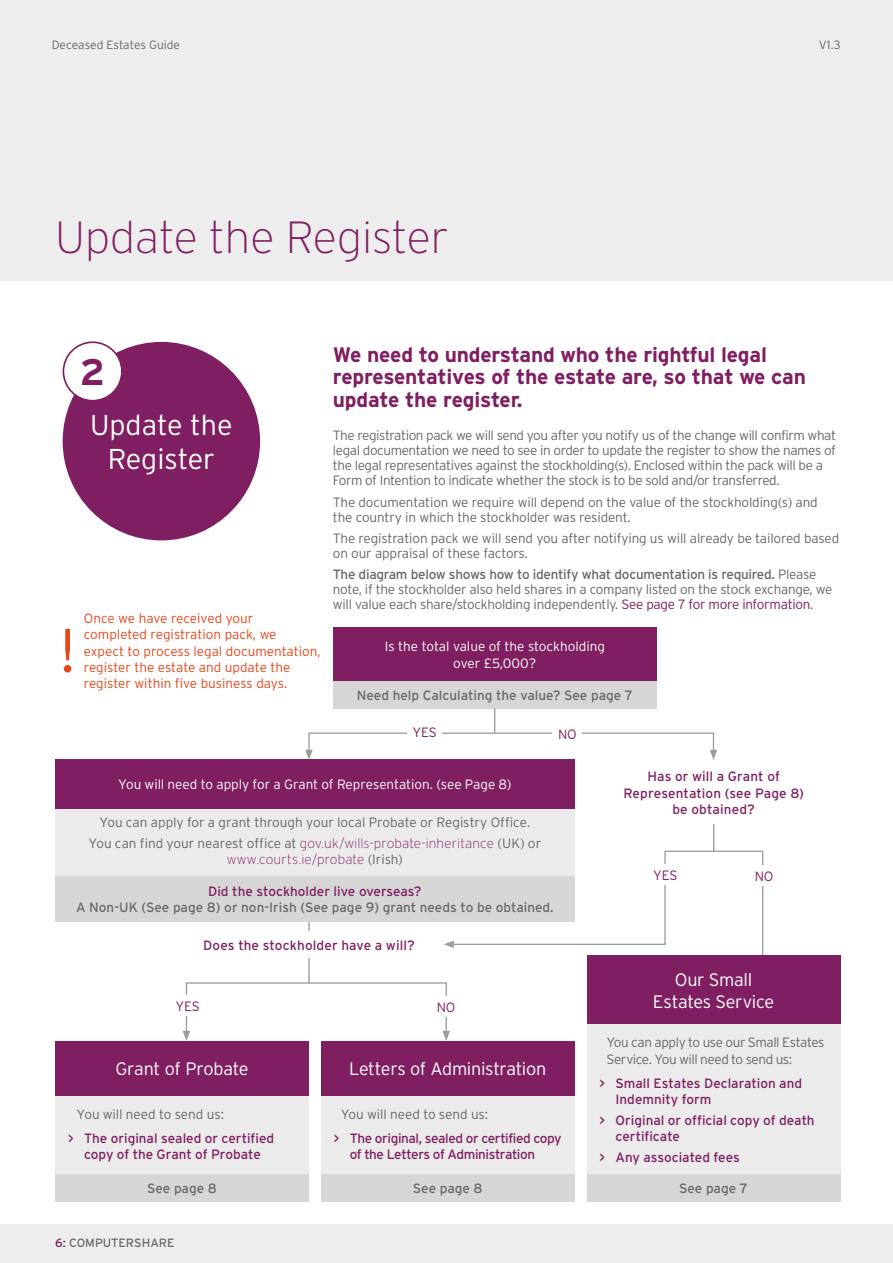
<style>
.page{position:relative;width:893px;height:1263px;background:#fff}
.page>*{position:absolute;margin:0;border:0;box-sizing:border-box;transform-origin:0 0}
.t1{font:300 61.5px "Interstate";color:#e5481d}
.t2{font:200 45px "Interstate";color:#7f1f61}
.t3{font:700 36.9px "Interstate";color:#7f1f61}
.t4{font:300 28.65px/34.3px "Interstate";color:#fff;text-align:center}
.t5{font:700 21px/22.5px "Interstate";letter-spacing:-.01em;color:#7f1f61}
.t6{font:300 18px/21.6px "Interstate";letter-spacing:-.015em;color:#fff;text-align:center}
.t7{font:300 13.5px/15px "Interstate";letter-spacing:-.025em;color:#686868}
.t8{font:13.5px/16.2px "Interstate";color:#7f1f61;text-align:center}
.t9{font:300 13.5px/20.4px "Interstate";color:#686868;text-align:center}
.t10{font:300 13.5px/16.2px "Interstate";color:#e5481d}
.t11{font:13.5px "Interstate";color:#686868}
.t12{font:300 13.5px/16.2px "Interstate";color:#fff;text-align:center}
.t13{font:13.5px/16.2px "Interstate";letter-spacing:-.03em;color:#7f1f61}
.t14{font:200 13.5px "Interstate";letter-spacing:.01em;color:#7f1f61}
.t15{font:300 13.5px "Interstate";letter-spacing:-.01em;color:#7f1f61}
.t16{font:300 12px "Interstate";color:#686868}
.t17{font:12px "Interstate";color:#686868}
.s1{font-weight:400}
.s2{color:#7f1f61}
.s3{font-weight:200;color:#7f1f61}
.s4{font-weight:300;color:#686868}
</style>
<div class="page">
<div style="left:0;top:1225px;width:893px;height:38px;background:#ededed"></div>
<div style="left:0;top:0;width:893px;height:281px;background:#ededed"></div>
<hr style="left:308px;top:913px;width:2px;height:70px;background:#9d9d9c">
<div style="left:174px;top:931px;width:270px;height:27px;background:#fff"></div>
<div style="left:186px;top:982px;width:261px;height:52px;border:1px solid #9d9d9c"></div>
<svg style="left:183px;top:1031px;width:7px;height:10px"></svg>
<svg style="left:442px;top:1031px;width:8px;height:10px"></svg>
<div style="left:170px;top:995px;width:35px;height:21px;background:#fff"></div>
<div style="left:432px;top:996px;width:29px;height:21px;background:#fff"></div>
<div style="left:333px;top:627px;width:324px;height:54px;background:#7f1f61"></div>
<div style="left:55px;top:808px;width:519px;height:68px;background:#ebebeb"></div>
<div style="left:55px;top:759px;width:519px;height:49px;background:#7f1f61"></div>
<div style="left:333px;top:681px;width:324px;height:27px;background:#d6d6d6"></div>
<div style="left:55px;top:876px;width:519px;height:46px;background:#d6d6d6"></div>
<svg style="left:494px;top:708px;width:1px;height:24px"></svg>
<div style="left:308px;top:732px;width:406px;height:21px;border:1px solid #9d9d9c"></div>
<svg style="left:305px;top:750px;width:8px;height:10px"></svg>
<svg style="left:710px;top:750px;width:7px;height:10px"></svg>
<hr style="left:713px;top:808px;width:1px;height:43px;background:#9d9d9c">
<div style="left:407px;top:722px;width:35px;height:20px;background:#fff"></div>
<div style="left:553px;top:723px;width:29px;height:21px;background:#fff"></div>
<svg style="left:444px;top:850px;width:320px;height:140px"></svg>
<div style="left:648px;top:865px;width:35px;height:20px;background:#fff"></div>
<div style="left:749px;top:865px;width:30px;height:21px;background:#fff"></div>
<div style="left:55px;top:1095px;width:254px;height:79px;background:#ebebeb"></div>
<div style="left:55px;top:1041px;width:254px;height:54px;background:#7f1f61"></div>
<div style="left:55px;top:1174px;width:254px;height:27px;background:#d6d6d6"></div>
<div style="left:321px;top:1095px;width:253px;height:79px;background:#ebebeb"></div>
<div style="left:321px;top:1041px;width:253px;height:54px;background:#7f1f61"></div>
<div style="left:321px;top:1174px;width:253px;height:27px;background:#d6d6d6"></div>
<div style="left:587px;top:1024px;width:253px;height:150px;background:#ebebeb"></div>
<div style="left:587px;top:955px;width:253px;height:69px;background:#7f1f61"></div>
<div style="left:587px;top:1174px;width:253px;height:27px;background:#d6d6d6"></div>
<div style="left:63px;top:342px;width:197px;height:198px;background:#7f1f61;border-radius:50%"></div>
<div style="left:63px;top:342px;width:59px;height:59px;background:#fff;border-radius:50%"></div>
<div style="left:63px;top:341px;width:60px;height:60px;border:2px solid #7f1f61;border-radius:50%"></div>
<p class="t16" style="left:52px;top:38px;width:130px">Deceased Estates Guide</p>
<p class="t16" style="left:819px;top:38px;width:23px">V1.3</p>
<h2 class="t2" style="left:55px;top:213px;width:395px">Update the Register</h2>
<h3 class="t3" style="left:80px;top:351px;width:27px">2</h3>
<h3 class="t4" style="left:90px;top:407px;width:144px">Update the<br>Register</h3>
<h1 class="t1" style="left:60px;top:616px;width:18px">!</h1>
<p class="t10" style="left:84px;top:610px;width:238px">Once we have received your<br>completed registration pack, we<br>expect to process legal documentation, register the estate and update the register within five business days.</p>
<h3 class="t5" style="left:333px;top:343px;width:475px">We need to understand who the rightful legal representatives of the estate are, so that we can update the register.</h3>
<p class="t7" style="left:333px;top:428px;width:505px">The registration pack we will send you after you notify us of the change will confirm what legal documentation we need to see in order to update the register to show the names of the legal representatives against the stockholding(s). Enclosed within the pack will be a Form of Intention to indicate whether the stock is to be sold and/or transferred.</p>
<p class="t7" style="left:333px;top:494px;width:486px">The documentation we require will depend on the value of the stockholding(s) and the country in which the stockholder was resident.</p>
<p class="t7" style="left:333px;top:531px;width:508px">The registration pack we will send you after notifying us will already be tailored based on our appraisal of these factors.</p>
<p class="t7" style="left:333px;top:567px;width:501px"><span class="s1">The diagram below shows how to identify what documentation is required.</span> Please note, if the stockholder also held shares in a company listed on the stock exchange, we will value each share/stockholding independently. <span class="s2">See page 7 for more information</span>.</p>
<p class="t12" style="left:385px;top:638px;width:222px">Is the total value of the stockholding over £5,000?</p>
<p class="t11" style="left:357px;top:688px;width:278px">Need help Calculating the value? See page 7</p>
<p class="t15" style="left:412px;top:725px;width:26px">YES</p>
<p class="t15" style="left:558px;top:726px;width:20px">NO</p>
<p class="t12" style="left:118px;top:776px;width:395px">You will need to apply for a Grant of Representation. (see Page 8)</p>
<p class="t9" style="left:89px;top:812px;width:454px">You can apply for a grant through your local Probate or Registry Office.<br>You can find your nearest office at <span class="s3">gov.uk/wills-probate-inheritance</span> (UK) or</p>
<p class="t14" style="left:227px;top:852px;width:177px">www.courts.ie/probate <span class="s4">(Irish)</span></p>
<p class="t8" style="left:623px;top:768px;width:182px">Has or will a Grant of<br>Representation (see Page 8) be obtained?</p>
<p class="t15" style="left:653px;top:868px;width:26px">YES</p>
<p class="t15" style="left:755px;top:869px;width:20px">NO</p>
<p class="t8" style="left:208px;top:883px;width:215px">Did the stockholder live overseas?</p>
<p class="t11" style="left:76px;top:900px;width:479px">A Non-UK (See page 8) or non-Irish (See page 9) grant needs to be obtained.</p>
<p class="t8" style="left:203px;top:937px;width:213px">Does the stockholder have a will?</p>
<p class="t15" style="left:175px;top:999px;width:26px">YES</p>
<p class="t15" style="left:437px;top:1000px;width:20px">NO</p>
<h3 class="t6" style="left:115px;top:1058px;width:135px">Grant of Probate</h3>
<h3 class="t6" style="left:349px;top:1058px;width:199px">Letters of Administration</h3>
<p class="t9" style="left:77px;top:1103px;width:149px">You will need to send us:</p>
<p class="t8" style="left:68px;top:1130px;width:208px">&gt; The original sealed or certified copy of the Grant of Probate</p>
<p class="t9" style="left:341px;top:1103px;width:149px">You will need to send us:</p>
<p class="t13" style="left:350px;top:1130px;width:213px;text-indent:-16px">&gt; The original, sealed or certified copy of the Letters of Administration</p>
<p class="t11" style="left:147px;top:1180px;width:71px">See page 8</p>
<p class="t11" style="left:413px;top:1180px;width:71px">See page 8</p>
<p class="t17" style="left:55px;top:1236px;width:121px"><span class="s2">6:</span> COMPUTERSHARE</p>
<h3 class="t6" style="left:653px;top:968px;width:123px">Our Small<br>Estates Service</h3>
<p class="t7" style="left:606px;top:1034px;width:219px;line-height:16.2px">You can apply to use our Small Estates<br>Service. You will need to send us:</p>
<p class="t8" style="left:615px;top:1075px;width:188px;text-align:left;text-indent:-16px">&gt; Small Estates Declaration and<br>Indemnity form</p>
<p class="t8" style="left:615px;top:1112px;width:201px;text-align:left;text-indent:-16px">&gt; Original or official copy of death certificate</p>
<p class="t8" style="left:599px;top:1148px;width:142px">&gt; Any associated fees</p>
<p class="t11" style="left:679px;top:1180px;width:70px">See page 7</p>
</div>
